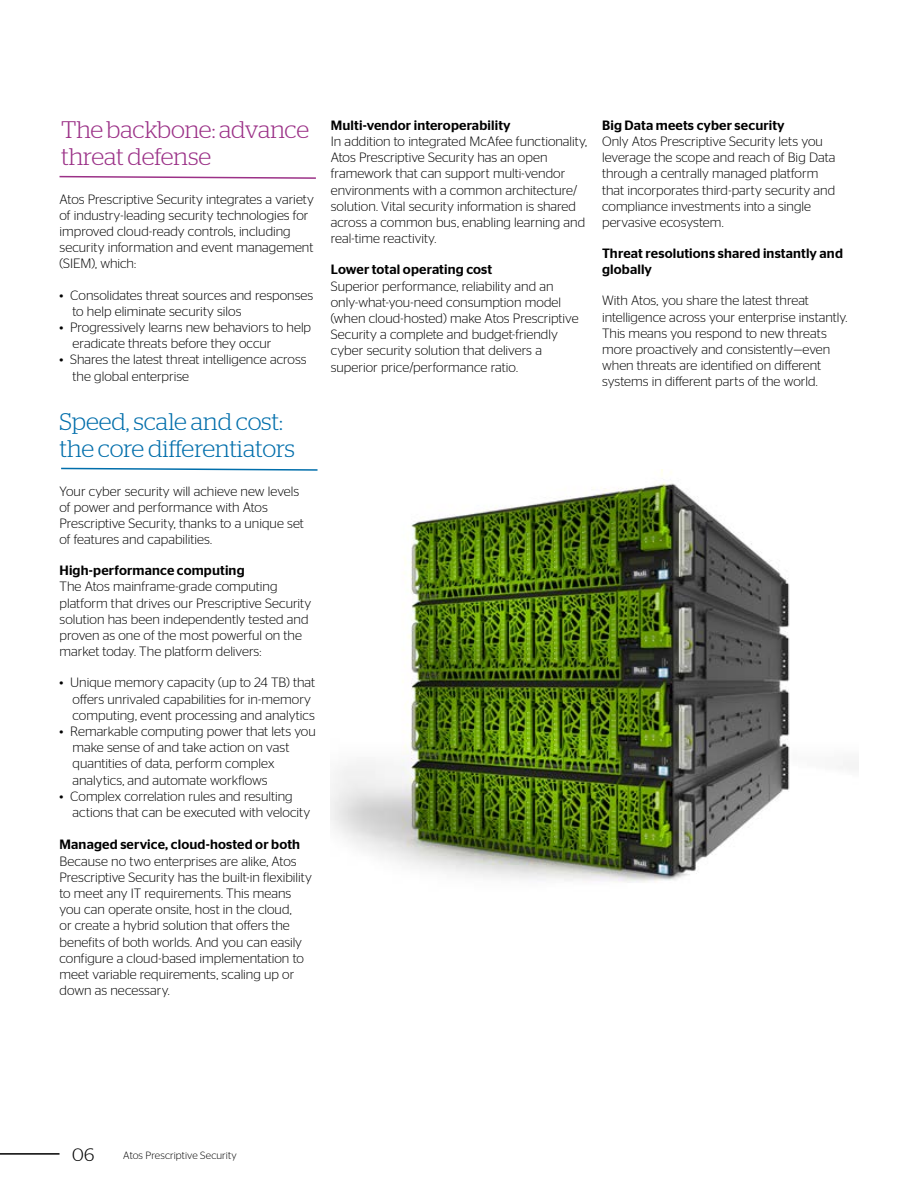
<style>
.page{position:relative;width:918px;height:1188px;background:#fff}
.page>*{position:absolute;margin:0;border:0;box-sizing:border-box;transform-origin:0 0}
.t1{font:300 24px/27px "Stag";letter-spacing:-.005em;color:#006eab}
.t2{font:300 24px/27px "Stag";letter-spacing:-.005em;color:#9b3187}
.t3{font:300 18px "Stag";color:#000}
.t4{font:300 13.5px/16.2px "Stag Sans";color:#000}
.t5{font:500 13.5px/16.2px "Stag Sans";letter-spacing:.01em;color:#000}
.t6{font:300 10.5px "Stag Sans";letter-spacing:.005em;color:#000}
</style>
<div class="page">
<svg style="left:61px;top:467px;width:257px;height:4px"></svg>
<svg style="left:59px;top:175px;width:257px;height:4px"></svg>
<img style="left:331px;top:469px;width:527px;height:414px">
<hr style="left:0;top:1153px;width:60px;height:2px;background:#000">
<h1 class="t2" style="left:61px;top:116px;width:250px">The backbone: advance threat defense</h1>
<p class="t4" style="left:60px;top:191px;width:256px">Atos Prescriptive Security integrates a variety of industry-leading security technologies for improved cloud-ready controls, including security information and event management (SIEM), which:</p>
<p class="t4" style="left:73px;top:287px;width:242px;text-indent:-13px">• Consolidates threat sources and responses to help eliminate security silos</p>
<p class="t4" style="left:73px;top:319px;width:240px;text-indent:-13px">• Progressively learns new behaviors to help eradicate threats before they occur</p>
<p class="t4" style="left:73px;top:351px;width:236px;text-indent:-13px">• Shares the latest threat intelligence across the global enterprise</p>
<h1 class="t1" style="left:60px;top:408px;width:237px">Speed, scale and cost: the core differentiators</h1>
<p class="t4" style="left:60px;top:483px;width:246px">Your cyber security will achieve new levels of power and performance with Atos Prescriptive Security, thanks to a unique set of features and capabilities.</p>
<p class="t5" style="left:60px;top:562px;width:187px">High-performance computing</p>
<p class="t4" style="left:60px;top:578px;width:253px">The Atos mainframe-grade computing platform that drives our Prescriptive Security solution has been independently tested and proven as one of the most powerful on the market today. The platform delivers:</p>
<p class="t4" style="left:73px;top:674px;width:244px;text-indent:-13px">• Unique memory capacity (up to 24 TB) that offers unrivaled capabilities for in-memory computing, event processing and analytics</p>
<p class="t4" style="left:73px;top:723px;width:245px;text-indent:-13px">• Remarkable computing power that lets you make sense of and take action on vast quantities of data, perform complex analytics, and automate workflows</p>
<p class="t4" style="left:73px;top:788px;width:239px;text-indent:-13px">• Complex correlation rules and resulting actions that can be executed with velocity</p>
<p class="t5" style="left:60px;top:836px;width:242px">Managed service, cloud-hosted or both</p>
<p class="t4" style="left:60px;top:853px;width:254px">Because no two enterprises are alike, Atos Prescriptive Security has the built-in flexibility to meet any IT requirements. This means you can operate onsite, host in the cloud,<br>or create a hybrid solution that offers the benefits of both worlds. And you can easily configure a cloud-based implementation to meet variable requirements, scaling up or down as necessary.</p>
<p class="t5" style="left:331px;top:117px;width:181px">Multi-vendor interoperability</p>
<p class="t4" style="left:331px;top:133px;width:258px">In addition to integrated McAfee functionality, Atos Prescriptive Security has an open framework that can support multi-vendor environments with a common architecture/ solution. Vital security information is shared across a common bus, enabling learning and real-time reactivity.</p>
<p class="t5" style="left:331px;top:261px;width:163px">Lower total operating cost</p>
<p class="t4" style="left:331px;top:278px;width:249px">Superior performance, reliability and an only-what-you-need consumption model (when cloud-hosted) make Atos Prescriptive Security a complete and budget-friendly cyber security solution that delivers a superior price/performance ratio.</p>
<p class="t5" style="left:602px;top:117px;width:184px">Big Data meets cyber security</p>
<p class="t4" style="left:602px;top:133px;width:235px">Only Atos Prescriptive Security lets you leverage the scope and reach of Big Data through a centrally managed platform that incorporates third-party security and compliance investments into a single pervasive ecosystem.</p>
<p class="t5" style="left:602px;top:245px;width:242px">Threat resolutions shared instantly and globally</p>
<p class="t4" style="left:602px;top:292px;width:247px">With Atos, you share the latest threat intelligence across your enterprise instantly.<br>This means you respond to new threats more proactively and consistently—even when threats are identified on different systems in different parts of the world.</p>
<h2 class="t3" style="left:72px;top:1145px;width:24px">06</h2>
<p class="t6" style="left:123px;top:1149px;width:115px">Atos Prescriptive Security</p>
</div>
